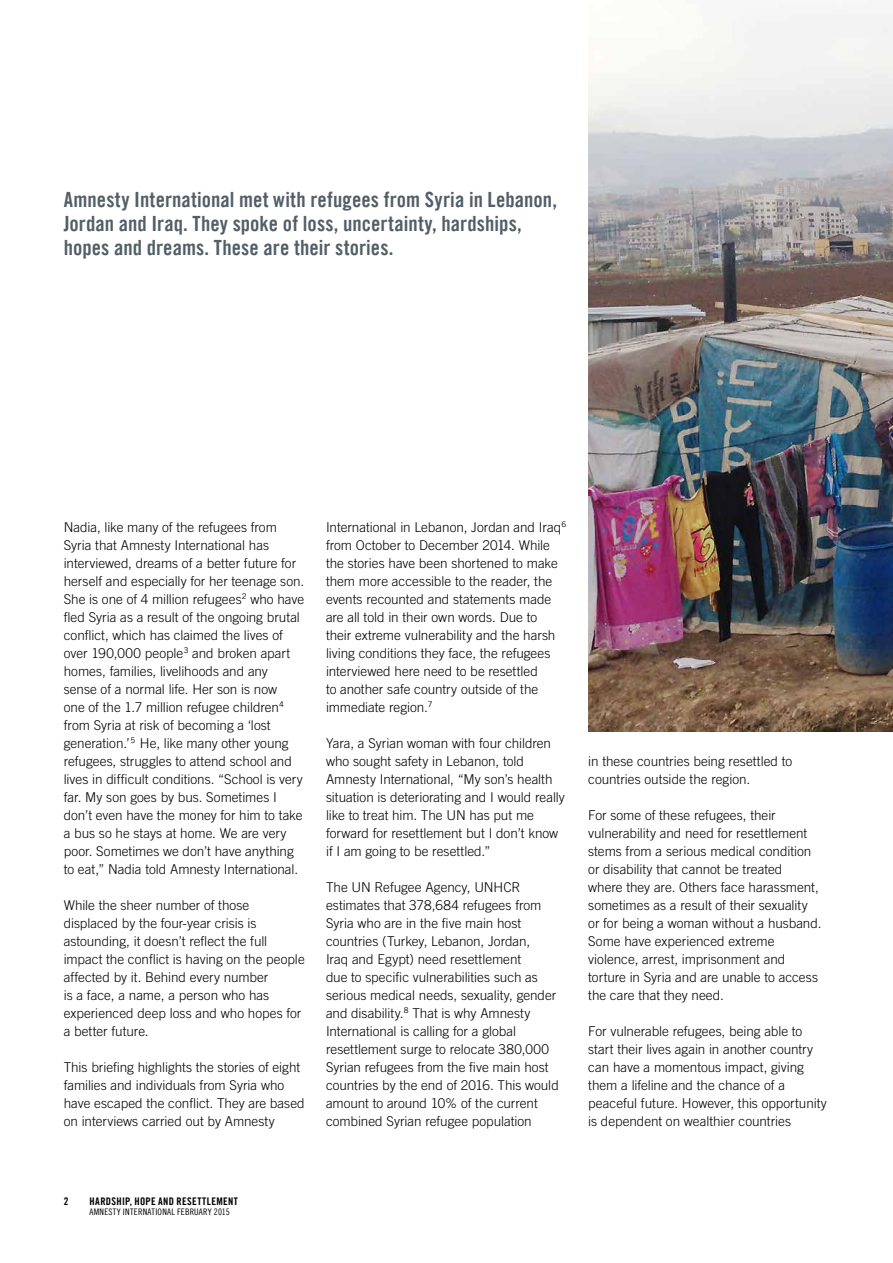
<style>
.page{position:relative;width:893px;height:1263px;background:#fff}
.page>*{position:absolute;margin:0;border:0;box-sizing:border-box;transform-origin:0 0}
.t1{font:21px/24px "Amnesty Trade Gothic Bd Cn 20";letter-spacing:.005em;color:#525e66}
.t2{font:300 13.5px/18px "Amnesty Trade Gothic";color:#000}
.t3{font:10.5px "Amnesty Trade Gothic Bd Cn 20";letter-spacing:.035em;color:#000}
.t4{font:9px "Amnesty Trade Gothic Cn 18";letter-spacing:.03em;color:#000}
</style>
<div class="page">
<img style="left:588px;top:0;width:305px;height:732px">
<h1 class="t1" style="left:64px;top:187px;width:495px">Amnesty International met with refugees from Syria in Lebanon,<br>Jordan and Iraq. They spoke of loss, uncertainty, hardships, hopes and dreams. These are their stories.</h1>
<p class="t2" style="left:64px;top:518px;width:242px">Nadia, like many of the refugees from Syria that Amnesty International has interviewed, dreams of a better future for herself and especially for her teenage son.<br>She is one of 4 million refugees<sup>2</sup> who have fled Syria as a result of the ongoing brutal conflict, which has claimed the lives of over 190,000 people<sup>3</sup> and broken apart homes, families, livelihoods and any sense of a normal life. Her son is now<br>one of the 1.7 million refugee children<sup>4 </sup>from Syria at risk of becoming a ‘lost generation.’<sup>5</sup> He, like many other young refugees, struggles to attend school and lives in difficult conditions. “School is very far. My son goes by bus. Sometimes I don’t even have the money for him to take a bus so he stays at home. We are very poor. Sometimes we don’t have anything to eat,” Nadia told Amnesty International.</p>
<p class="t2" style="left:64px;top:896px;width:242px">While the sheer number of those displaced by the four-year crisis is astounding, it doesn’t reflect the full impact the conflict is having on the people affected by it. Behind every number<br>is a face, a name, a person who has experienced deep loss and who hopes for a better future.</p>
<p class="t2" style="left:64px;top:1058px;width:242px">This briefing highlights the stories of eight families and individuals from Syria who have escaped the conflict. They are based on interviews carried out by Amnesty</p>
<p class="t2" style="left:326px;top:518px;width:242px">International in Lebanon, Jordan and Iraq<sup>6 </sup>from October to December 2014. While the stories have been shortened to make them more accessible to the reader, the events recounted and statements made are all told in their own words. Due to<br>their extreme vulnerability and the harsh living conditions they face, the refugees interviewed here need to be resettled<br>to another safe country outside of the immediate region.<sup>7</sup></p>
<p class="t2" style="left:326px;top:734px;width:240px">Yara, a Syrian woman with four children who sought safety in Lebanon, told Amnesty International, “My son’s health situation is deteriorating and I would really like to treat him. The UN has put me forward for resettlement but I don’t know if I am going to be resettled.”</p>
<p class="t2" style="left:326px;top:878px;width:234px">The UN Refugee Agency, UNHCR estimates that 378,684 refugees from Syria who are in the five main host countries (Turkey, Lebanon, Jordan,<br>Iraq and Egypt) need resettlement<br>due to specific vulnerabilities such as serious medical needs, sexuality, gender and disability.<sup>8</sup> That is why Amnesty International is calling for a global resettlement surge to relocate 380,000<br>Syrian refugees from the five main host countries by the end of 2016. This would amount to around 10% of the current combined Syrian refugee population</p>
<p class="t2" style="left:588px;top:752px;width:206px">in these countries being resettled to countries outside the region.</p>
<p class="t2" style="left:588px;top:806px;width:235px">For some of these refugees, their vulnerability and need for resettlement stems from a serious medical condition or disability that cannot be treated<br>where they are. Others face harassment, sometimes as a result of their sexuality or for being a woman without a husband.<br>Some have experienced extreme violence, arrest, imprisonment and torture in Syria and are unable to access the care that they need.</p>
<p class="t2" style="left:588px;top:1022px;width:240px">For vulnerable refugees, being able to start their lives again in another country can have a momentous impact, giving them a lifeline and the chance of a peaceful future. However, this opportunity is dependent on wealthier countries</p>
<p class="t3" style="left:64px;top:1194px;width:6px">2</p>
<p class="t3" style="left:89px;top:1194px;width:150px">HARDSHIP, HOPE AND RESETTLEMENT</p>
<p class="t4" style="left:89px;top:1207px;width:142px">AMNESTY INTERNATIONAL FEBRUARY 2015</p>
</div>
